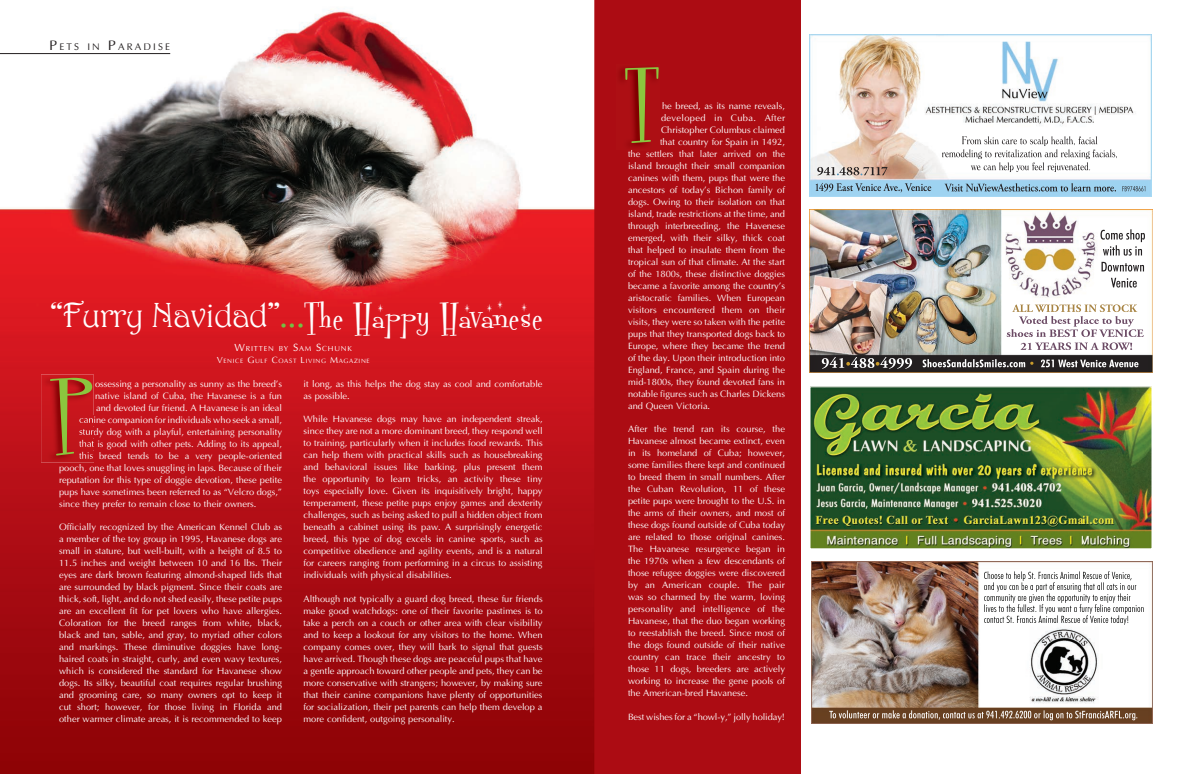
<style>
.page{position:relative;width:1188px;height:774px;background:#fff}
.page>*{position:absolute;margin:0;border:0;box-sizing:border-box;transform-origin:0 0}
.t1{font:80.4px "Fontdinerdotcom Sparkly";color:#8bc63e}
.t2{font:35px "Harrington";letter-spacing:-.04em;color:#fff}
.t3{font:9.8px "Ottawa Plain";letter-spacing:.215em;color:#231f20}
.t4{font:9.3px/12px "Ottawa Plain";color:#fff;text-align:justify}
.t5{font:9.3px "Ottawa Plain";letter-spacing:.035em;color:#fff}
.t6{font:7.3px "Ottawa Plain";letter-spacing:.105em;color:#fff}
.t7{font:6.3px "Ottawa Plain";letter-spacing:.105em;color:#fff}
.s1{font-size:14px}
.s2{font-size:38px;color:#74bf43}
.s3{font-family:"Fontdinerdotcom Sparkly"}
.s4{font-family:"Fontdinerdotcom Sparkly";font-size:38px}
.s5{font-size:10.5px}
.s6{font-size:9px}
</style>
<div class="page">
<img style="left:811px;top:562px;width:342px;height:162px">
<div style="left:593px;top:0;width:208px;height:774px;background:#ac0c13"></div>
<img style="left:810px;top:34px;width:342px;height:162px">
<img style="left:810px;top:210px;width:342px;height:162px">
<img style="left:0;top:0;width:594px;height:774px">
<hr style="left:0;top:53px;width:170px;height:1px;background:#231f20">
<img style="left:41px;top:374px;width:53px;height:89px">
<img style="left:79px;top:416px;width:15px;height:9px">
<img style="left:79px;top:428px;width:15px;height:9px">
<img style="left:79px;top:440px;width:15px;height:9px">
<img style="left:79px;top:452px;width:15px;height:9px">
<img style="left:619px;top:67px;width:38px;height:80px">
<img style="left:812px;top:388px;width:338px;height:159px">
<div style="left:810px;top:386px;width:342px;height:163px;border:1px solid #fff"></div>
<p class="t3" style="left:50px;top:41px;width:122px"><span class="s1">P</span>ETS IN <span class="s1">P</span>ARADISE</p>
<h2 class="t2" style="left:50px;top:294px;width:494px">“Furry Navidad”<span class="s2">...</span><span class="s3">T</span><span class="s4">he</span> <span class="s3">H</span><span class="s4">appy</span> <span class="s3">H</span><span class="s4">avanese</span></h2>
<h1 class="t1" style="left:55px;top:359px;width:38px">P</h1>
<p class="t6" style="left:235px;top:345px;width:119px"><span class="s5">W</span>RITTEN BY <span class="s5">S</span>AM <span class="s5">S</span>CHUNK</p>
<p class="t7" style="left:217px;top:358px;width:154px"><span class="s6">V</span>ENICE <span class="s6">G</span>ULF <span class="s6">C</span>OAST <span class="s6">L</span>IVING <span class="s6">M</span>AGAZINE</p>
<p class="t4" style="left:95px;top:378px;width:189px">ossessing a personality as sunny as the breed’s</p>
<p class="t4" style="left:95px;top:390px;width:188px">native island of Cuba, the Havanese is a fun</p>
<p class="t4" style="left:96px;top:402px;width:188px">and devoted fur friend. A Havanese is an ideal</p>
<p class="t4" style="left:79px;top:414px;width:205px">canine companion for individuals who seek a small,</p>
<p class="t4" style="left:79px;top:426px;width:205px">sturdy dog with a playful, entertaining personality</p>
<p class="t4" style="left:79px;top:438px;width:204px">that is good with other pets. Adding to its appeal,</p>
<p class="t4" style="left:79px;top:450px;width:205px">this breed tends to be a very people-oriented</p>
<p class="t4" style="left:59px;top:462px;width:224px">pooch, one that loves snuggling in laps. Because of their</p>
<p class="t4" style="left:59px;top:474px;width:225px">reputation for this type of doggie devotion, these petite</p>
<p class="t4" style="left:59px;top:486px;width:225px">pups have sometimes been referred to as “Velcro dogs,”</p>
<p class="t4" style="left:59px;top:498px;width:199px">since they prefer to remain close to their owners.</p>
<p class="t4" style="left:59px;top:521px;width:225px">Officially recognized by the American Kennel Club as a member of the toy group in 1995, Havanese dogs are small in stature, but well-built, with a height of 8.5 to 11.5 inches and weight between 10 and 16 lbs. Their eyes are dark brown featuring almond-shaped lids that are surrounded by black pigment. Since their coats are thick, soft, light, and do not shed easily, these petite pups are an excellent fit for pet lovers who have allergies.<br>Coloration for the breed ranges from white, black, black and tan, sable, and gray, to myriad other colors and markings. These diminutive doggies have long&shy;haired coats in straight, curly, and even wavy textures, which is considered the standard for Havanese show dogs. Its silky, beautiful coat requires regular brushing and grooming care, so many owners opt to keep it cut short; however, for those living in Florida and other warmer climate areas, it is recommended to keep</p>
<p class="t4" style="left:304px;top:378px;width:241px">it long, as this helps the dog stay as cool and comfortable as possible.</p>
<p class="t4" style="left:304px;top:413px;width:241px">While Havanese dogs may have an independent streak, since they are not a more dominant breed, they respond well to training, particularly when it includes food rewards. This can help them with practical skills such as housebreaking and behavioral issues like barking, plus present them the opportunity to learn tricks, an activity these tiny toys especially love. Given its inquisitively bright, happy temperament, these petite pups enjoy games and dexterity challenges, such as being asked to pull a hidden object from beneath a cabinet using its paw. A surprisingly energetic breed, this type of dog excels in canine sports, such as competitive obedience and agility events, and is a natural for careers ranging from performing in a circus to assisting individuals with physical disabilities.</p>
<p class="t4" style="left:304px;top:593px;width:241px">Although not typically a guard dog breed, these fur friends make good watchdogs: one of their favorite pastimes is to take a perch on a couch or other area with clear visibility and to keep a lookout for any visitors to the home. When company comes over, they will bark to signal that guests have arrived. Though these dogs are peaceful pups that have a gentle approach toward other people and pets, they can be more conservative with strangers; however, by making sure that their canine companions have plenty of opportunities for socialization, their pet parents can help them develop a more confident, outgoing personality.</p>
<h1 class="t1" style="left:626px;top:47px;width:34px">T</h1>
<p class="t4" style="left:662px;top:100px;width:125px">he breed, as its name reveals,</p>
<p class="t5" style="left:661px;top:112px;width:126px">developed in Cuba. After</p>
<p class="t4" style="left:661px;top:124px;width:126px">Christopher Columbus claimed</p>
<p class="t4" style="left:660px;top:136px;width:127px">that country for Spain in 1492,</p>
<p class="t4" style="left:628px;top:148px;width:159px">the settlers that later arrived on the</p>
<p class="t4" style="left:628px;top:160px;width:159px">island brought their small companion</p>
<p class="t4" style="left:628px;top:172px;width:158px">canines with them, pups that were the</p>
<p class="t4" style="left:628px;top:184px;width:159px">ancestors of today’s Bichon family of</p>
<p class="t4" style="left:628px;top:196px;width:159px">dogs. Owing to their isolation on that</p>
<p class="t4" style="left:628px;top:208px;width:159px">island, trade restrictions at the time, and</p>
<p class="t4" style="left:628px;top:220px;width:159px">through interbreeding, the Havenese</p>
<p class="t4" style="left:628px;top:232px;width:158px">emerged, with their silky, thick coat</p>
<p class="t4" style="left:628px;top:244px;width:159px">that helped to insulate them from the</p>
<p class="t4" style="left:628px;top:256px;width:159px">tropical sun of that climate. At the start</p>
<p class="t4" style="left:628px;top:268px;width:159px">of the 1800s, these distinctive doggies</p>
<p class="t4" style="left:628px;top:280px;width:158px">became a favorite among the country’s</p>
<p class="t4" style="left:628px;top:292px;width:159px">aristocratic families. When European</p>
<p class="t4" style="left:628px;top:304px;width:159px">visitors encountered them on their</p>
<p class="t4" style="left:628px;top:316px;width:158px">visits, they were so taken with the petite</p>
<p class="t4" style="left:628px;top:328px;width:159px">pups that they transported dogs back to</p>
<p class="t4" style="left:628px;top:340px;width:158px">Europe, where they became the trend</p>
<p class="t4" style="left:628px;top:352px;width:159px">of the day. Upon their introduction into</p>
<p class="t4" style="left:628px;top:364px;width:159px">England, France, and Spain during the</p>
<p class="t4" style="left:628px;top:376px;width:158px">mid-1800s, they found devoted fans in</p>
<p class="t4" style="left:628px;top:388px;width:159px">notable figures such as Charles Dickens</p>
<p class="t4" style="left:628px;top:400px;width:84px">and Queen Victoria.</p>
<p class="t4" style="left:628px;top:423px;width:159px">After the trend ran its course, the Havanese almost became extinct, even in its homeland of Cuba; however, some families there kept and continued to breed them in small numbers. After the Cuban Revolution, 11 of these petite pups were brought to the U.S. in the arms of their owners, and most of these dogs found outside of Cuba today are related to those original canines.<br>The Havanese resurgence began in the 1970s when a few descendants of those refugee doggies were discovered by an American couple. The pair was so charmed by the warm, loving personality and intelligence of the Havanese, that the duo began working to reestablish the breed. Since most of the dogs found outside of their native country can trace their ancestry to those 11 dogs, breeders are actively working to increase the gene pools of the American-bred Havanese.</p>
<p class="t4" style="left:628px;top:711px;width:158px">Best wishes for a “howl-y,” jolly holiday!</p>
</div>
